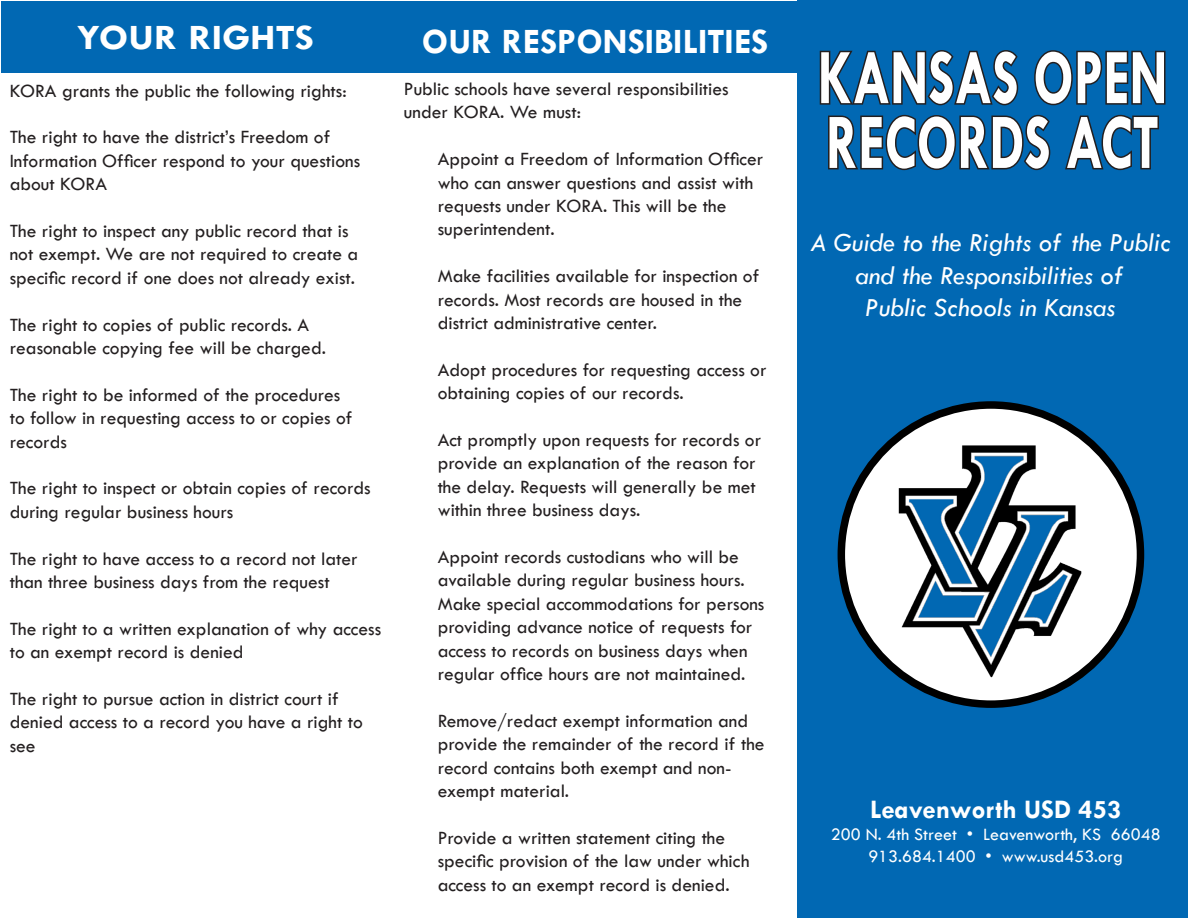
<style>
.page{position:relative;width:1188px;height:918px;background:#fff}
.page>*{position:absolute;margin:0;border:0;box-sizing:border-box;transform-origin:0 0}
.t1{font:700 79.35px "Tw Cen";color:#fff;scale:.69 1}
.t2{font:700 36px "Tw Cen";color:#fff}
.t3{font:700 36px "Tw Cen";color:#fff;scale:1.12 1}
.t4{font:italic 27px "Tw Cen";color:#fff}
.t5{font:700 27px "Tw Cen";color:#fff}
.t6{font:19.5px/23.4px "Tw Cen";color:#231f20}
.t7{font:18px "Tw Cen";color:#fff}
</style>
<div class="page">
<div style="left:797px;top:0;width:391px;height:918px;background:#0168b3"></div>
<svg style="left:819px;top:50px;width:200px;height:56px"></svg>
<svg style="left:1034px;top:50px;width:132px;height:56px"></svg>
<svg style="left:828px;top:114px;width:223px;height:57px"></svg>
<svg style="left:1065px;top:114px;width:94px;height:57px"></svg>
<div style="left:841px;top:405px;width:299px;height:299px;background:#fff;border-radius:50%"></div>
<img style="left:899px;top:445px;width:182px;height:232px">
<div style="left:838px;top:401px;width:306px;height:307px;border:8px solid #000;border-radius:50%"></div>
<div style="left:1px;top:1px;width:795px;height:72px;background:#0168b3"></div>
<p class="t3" style="left:77px;top:16px;width:213px">YOUR RIGHTS</p>
<p class="t2" style="left:422px;top:20px;width:348px">OUR RESPONSIBILITIES</p>
<p class="t6" style="left:10px;top:79px;width:338px">KORA grants the public the following rights:</p>
<p class="t6" style="left:10px;top:125px;width:352px">The right to have the district’s Freedom of<br>Information Officer respond to your questions about KORA</p>
<p class="t6" style="left:10px;top:219px;width:350px">The right to inspect any public record that is not exempt. We are not required to create a specific record if one does not already exist.</p>
<p class="t6" style="left:10px;top:313px;width:318px">The right to copies of public records. A reasonable copying fee will be charged.</p>
<p class="t6" style="left:10px;top:383px;width:344px">The right to be informed of the procedures to follow in requesting access to or copies of records</p>
<p class="t6" style="left:10px;top:476px;width:363px">The right to inspect or obtain copies of records during regular business hours</p>
<p class="t6" style="left:10px;top:547px;width:350px">The right to have access to a record not later than three business days from the request</p>
<p class="t6" style="left:10px;top:617px;width:373px">The right to a written explanation of why access to an exempt record is denied</p>
<p class="t6" style="left:10px;top:687px;width:355px">The right to pursue action in district court if denied access to a record you have a right to see</p>
<p class="t6" style="left:404px;top:77px;width:326px">Public schools have several responsibilities under KORA. We must:</p>
<p class="t6" style="left:438px;top:147px;width:327px">Appoint a Freedom of Information Officer who can answer questions and assist with requests under KORA. This will be the superintendent.</p>
<p class="t6" style="left:438px;top:264px;width:323px">Make facilities available for inspection of records. Most records are housed in the district administrative center.</p>
<p class="t6" style="left:438px;top:358px;width:330px">Adopt procedures for requesting access or obtaining copies of our records.</p>
<p class="t6" style="left:438px;top:428px;width:325px">Act promptly upon requests for records or provide an explanation of the reason for the delay. Requests will generally be met within three business days.</p>
<p class="t6" style="left:438px;top:545px;width:308px">Appoint records custodians who will be available during regular business hours.</p>
<p class="t6" style="left:438px;top:592px;width:328px">Make special accommodations for persons providing advance notice of requests for access to records on business days when regular office hours are not maintained.</p>
<p class="t6" style="left:438px;top:709px;width:329px">Remove/redact exempt information and provide the remainder of the record if the record contains both exempt and non&shy;exempt material.</p>
<p class="t6" style="left:438px;top:826px;width:313px">Provide a written statement citing the specific provision of the law under which access to an exempt record is denied.</p>
<p class="t1" style="left:818px;top:30px;width:509px">KANSAS OPEN</p>
<p class="t1" style="left:826px;top:95px;width:484px">RECORDS ACT</p>
<p class="t4" style="left:810px;top:227px;width:362px">A Guide to the Rights of the Public</p>
<p class="t4" style="left:855px;top:259px;width:269px">and the Responsibilities of</p>
<p class="t4" style="left:865px;top:291px;width:252px">Public Schools in Kansas</p>
<p class="t5" style="left:870px;top:794px;width:253px">Leavenworth USD 453</p>
<p class="t7" style="left:831px;top:824px;width:331px">200 N. 4th Street • Leavenworth, KS 66048</p>
<p class="t7" style="left:868px;top:845px;width:256px">913.684.1400 • www.usd453.org</p>
</div>
